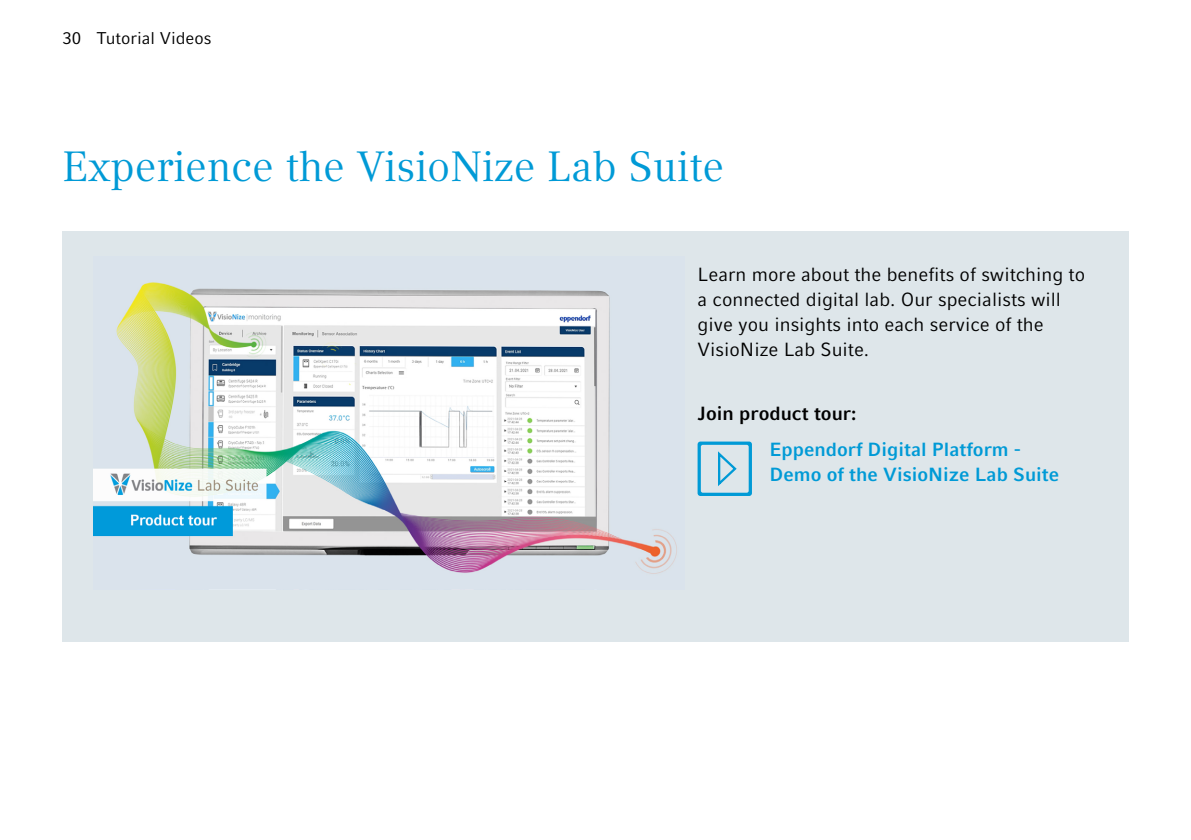
<style>
.page{position:relative;width:1191px;height:840px;background:#fff}
.page>*{position:absolute;margin:0;border:0;box-sizing:border-box;transform-origin:0 0}
.t1{font:42px "Compatil Textfor Eppendorf";color:#009ad6}
.t2{font:19px/25px "Compatil Factfor Eppendorf";color:#000}
.t3{font:700 19px/25px "Compatil Factfor Eppendorf";color:#009ad6}
.t4{font:700 19px "Compatil Factfor Eppendorf";color:#000}
.t5{font:17px "Compatil Factfor Eppendorf";color:#000}
</style>
<div class="page">
<div style="left:62px;top:231px;width:1066px;height:410px;background:#dee6ea"></div>
<img style="left:93px;top:282px;width:584px;height:292px">
<div style="left:697px;top:441px;width:55px;height:54px;background:linear-gradient(to right,#059cd6,#069cd7);border-radius:3px"></div>
<div style="left:701px;top:444px;width:47px;height:48px;background:#dee6ea;border-radius:2px"></div>
<svg style="left:718px;top:451px;width:19px;height:35px"></svg>
<p class="t5" style="left:62px;top:28px;width:151px">30 Tutorial Videos</p>
<h1 class="t1" style="left:62px;top:142px;width:663px">Experience the VisioNize Lab Suite</h1>
<p class="t2" style="left:697px;top:262px;width:389px">Learn more about the benefits of switching to a connected digital lab. Our specialists will give you insights into each service of the VisioNize Lab Suite.</p>
<p class="t4" style="left:697px;top:402px;width:160px">Join product tour:</p>
<p class="t3" style="left:769px;top:436px;width:291px">Eppendorf Digital Platform -<br>Demo of the VisioNize Lab Suite</p>
</div>
